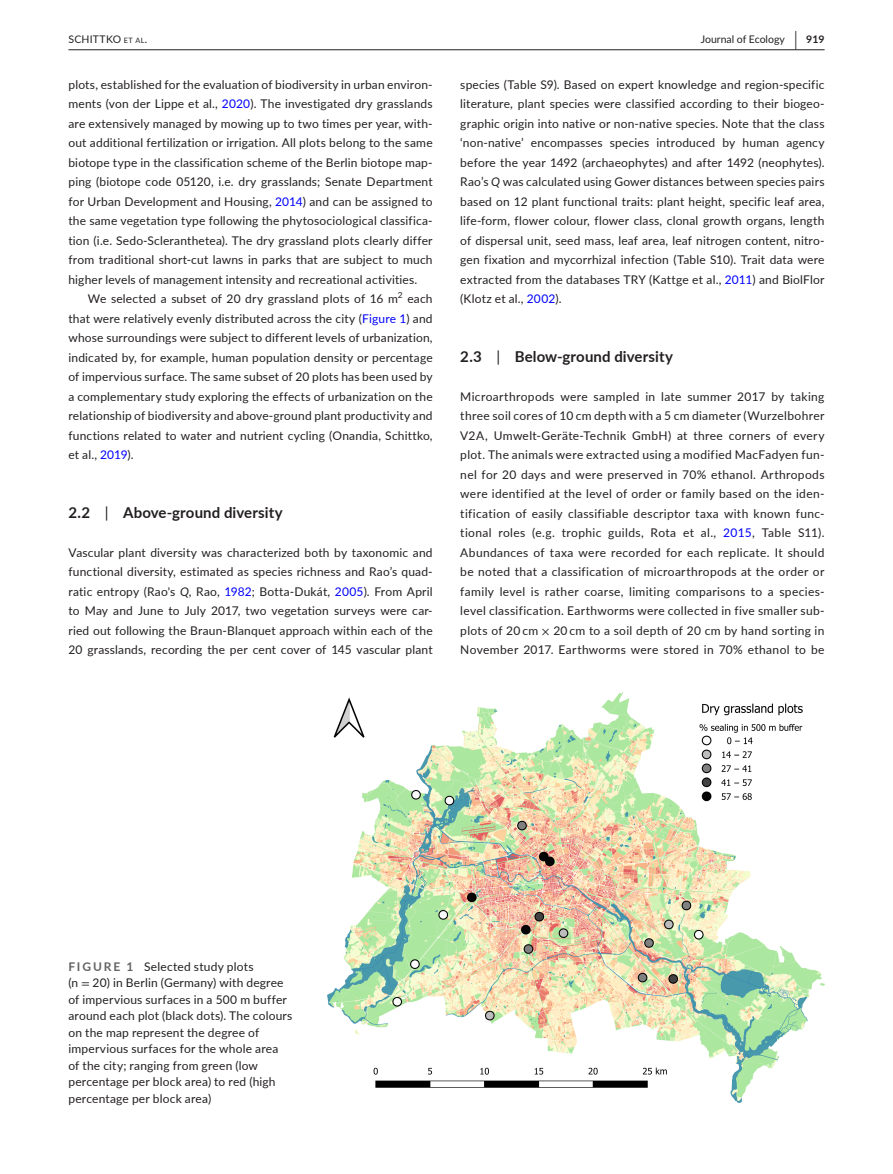
<style>
.page{position:relative;width:893px;height:1174px;background:#fff}
.page>*{position:absolute;margin:0;border:0;box-sizing:border-box;transform-origin:0 0}
.t1{font:700 15px "Lato";letter-spacing:.005em;color:#231f20}
.t2{font:12px/19.5px "Lato";letter-spacing:.015em;color:#231f20;text-align:justify}
.t3{font:10.5px "Lato";color:#231f20}
.t4{font:10.5px "Lato";letter-spacing:.02em;color:#231f20}
.t5{font:8.4px "Lato";color:#231f20}
.s1{font-size:7.35px}
.s2{font-style:inherit}
.s3{font-weight:700;font-size:19.5px}
.s4{font-weight:700}
.s5{color:#00f}
.s6{font-style:italic}
.s7{font-weight:400}
.s8{font-family:"STIX"}
.s9{font-weight:700;color:#636366}
</style>
<div class="page">
<hr style="left:68px;top:49px;width:756px;height:1px;background:#231f20">
<img style="left:327px;top:692px;width:497px;height:411px">
<p class="t4" style="left:68px;top:31px;width:80px">SCHITTKO <span class="s1">et al</span><span class="s2">.</span></p>
<p class="t3" style="left:701px;top:31px;width:125px">Journal of Ecology <span class="s3">|</span> <span class="s4">919</span></p>
<p class="t2" style="left:68px;top:74px;width:366px">plots, established for the evaluation of biodiversity in urban environ-</p>
<p class="t2" style="left:68px;top:93px;width:366px">ments (von der Lippe et al., <span class="s5">2020</span>). The investigated dry grasslands</p>
<p class="t2" style="left:68px;top:113px;width:366px">are extensively managed by mowing up to two times per year, with-</p>
<p class="t2" style="left:68px;top:132px;width:366px">out additional fertilization or irrigation. All plots belong to the same</p>
<p class="t2" style="left:68px;top:152px;width:366px">biotope type in the classification scheme of the Berlin biotope map-</p>
<p class="t2" style="left:68px;top:171px;width:366px">ping (biotope code 05120, i.e. dry grasslands; Senate Department</p>
<p class="t2" style="left:68px;top:191px;width:366px">for Urban Development and Housing, <span class="s5">2014</span>) and can be assigned to</p>
<p class="t2" style="left:68px;top:210px;width:366px">the same vegetation type following the phytosociological classifica-</p>
<p class="t2" style="left:68px;top:230px;width:366px">tion (i.e. Sedo-Scleranthetea). The dry grassland plots clearly differ</p>
<p class="t2" style="left:68px;top:249px;width:366px">from traditional short-cut lawns in parks that are subject to much</p>
<p class="t2" style="left:68px;top:269px;width:350px">higher levels of management intensity and recreational activities.</p>
<p class="t2" style="left:88px;top:288px;width:311px">We selected a subset of 20 dry grassland plots of 16 m</p>
<p class="t5" style="left:398px;top:289px;width:6px">2</p>
<p class="t2" style="left:460px;top:74px;width:366px">species (Table S9). Based on expert knowledge and region-specific literature, plant species were classified according to their biogeo&shy;graphic origin into native or non-native species. Note that the class ‘non-native’ encompasses species introduced by human agency before the year 1492 (archaeophytes) and after 1492 (neophytes).<br>Rao’s <span class="s6">Q</span> was calculated using Gower distances between species pairs based on 12 plant functional traits: plant height, specific leaf area, life-form, flower colour, flower class, clonal growth organs, length of dispersal unit, seed mass, leaf area, leaf nitrogen content, nitro&shy;gen fixation and mycorrhizal infection (Table S10). Trait data were extracted from the databases TRY (Kattge et al., <span class="s5">2011</span>) and BiolFlor (Klotz et al., <span class="s5">2002</span>).</p>
<p class="t2" style="left:68px;top:288px;width:366px;text-indent:339px">each that were relatively evenly distributed across the city (<span class="s5">Figure 1</span>) and whose surroundings were subject to different levels of urbanization, indicated by, for example, human population density or percentage of impervious surface. The same subset of 20 plots has been used by a complementary study exploring the effects of urbanization on the relationship of biodiversity and above-ground plant productivity and functions related to water and nutrient cycling (Onandia, Schittko, et al., <span class="s5">2019</span>).</p>
<p class="t1" style="left:460px;top:345px;width:214px">2.3 <span class="s7">|</span> Below-ground diversity</p>
<p class="t2" style="left:460px;top:386px;width:366px">Microarthropods were sampled in late summer 2017 by taking three soil cores of 10 cm depth with a 5 cm diameter (Wurzelbohrer V2A, Umwelt-Geräte-Technik GmbH) at three corners of every plot. The animals were extracted using a modified MacFadyen fun&shy;nel for 20 days and were preserved in 70% ethanol. Arthropods were identified at the level of order or family based on the iden&shy;tification of easily classifiable descriptor taxa with known func&shy;tional roles (e.g. trophic guilds, Rota et al., <span class="s5">2015</span>, Table S11).<br>Abundances of taxa were recorded for each replicate. It should be noted that a classification of microarthropods at the order or family level is rather coarse, limiting comparisons to a species&shy;level classification. Earthworms were collected in five smaller sub&shy;plots of 20 cm <span class="s8">×</span> 20 cm to a soil depth of 20 cm by hand sorting in November 2017. Earthworms were stored in 70% ethanol to be</p>
<p class="t1" style="left:68px;top:501px;width:216px">2.2 <span class="s7">|</span> Above-ground diversity</p>
<p class="t2" style="left:68px;top:542px;width:366px">Vascular plant diversity was characterized both by taxonomic and functional diversity, estimated as species richness and Rao’s quad&shy;ratic entropy (Rao's <span class="s6">Q</span>, Rao, <span class="s5">1982</span>; Botta-Dukát, <span class="s5">2005</span>). From April to May and June to July 2017, two vegetation surveys were car&shy;ried out following the Braun-Blanquet approach within each of the 20 grasslands, recording the per cent cover of 145 vascular plant</p>
<p class="t2" style="left:68px;top:957px;width:225px;line-height:16.5px;text-align:left"><span class="s9">FIGURE 1</span> Selected study plots<br>(n <span class="s8">=</span> 20) in Berlin (Germany) with degree of impervious surfaces in a 500 m buffer around each plot (black dots). The colours on the map represent the degree of impervious surfaces for the whole area<br>of the city; ranging from green (low percentage per block area) to red (high percentage per block area)</p>
</div>
